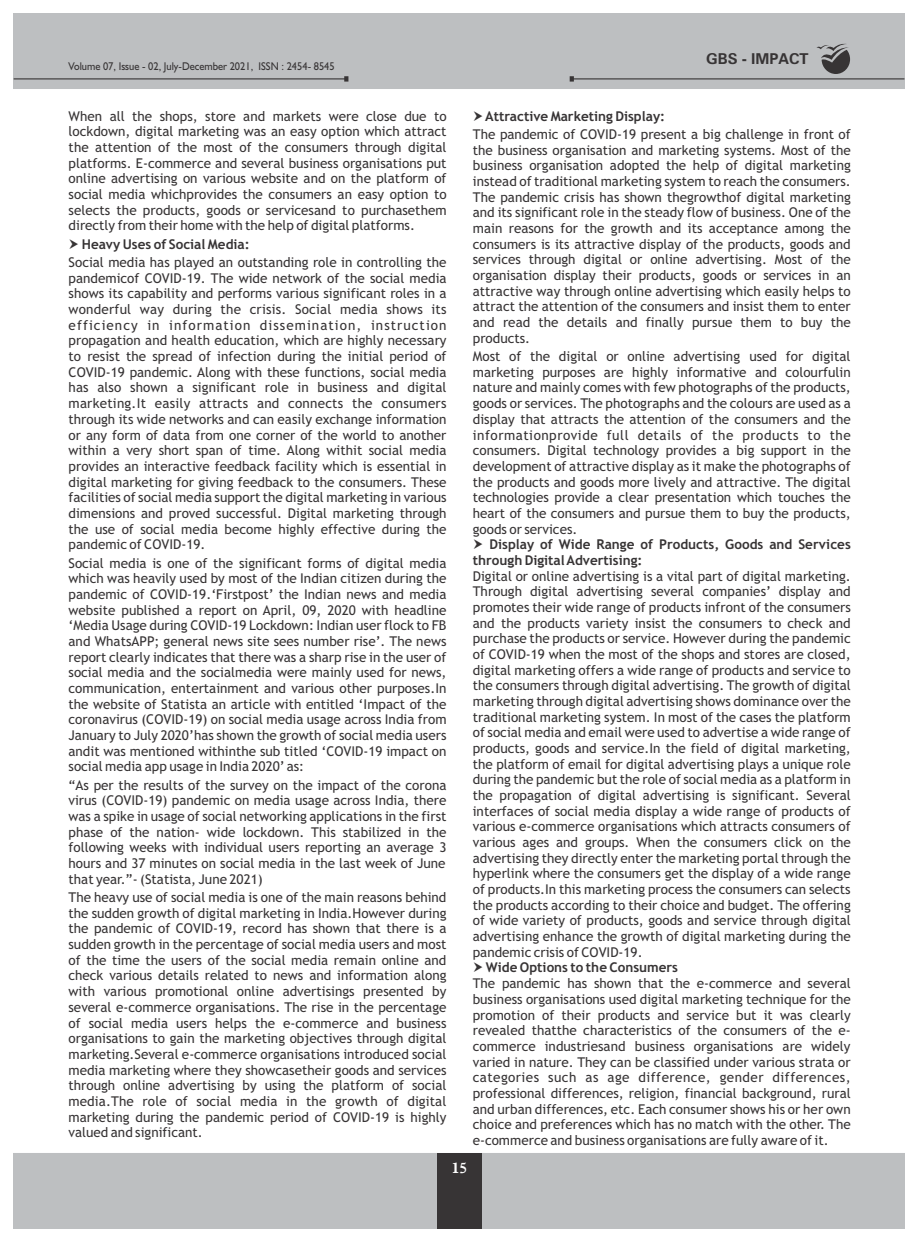
<style>
.page{position:relative;width:918px;height:1242px;background:#fff}
.page>*{position:absolute;margin:0;border:0;box-sizing:border-box;transform-origin:0 0}
.t1{font:700 15px "Zurich BT";color:#373435}
.t2{font:700 15px "Aldine 721 BT";color:#fefefe}
.t3{font:13.5px/15.8px "Trebuchet MS";color:#373435;text-align:justify}
.t4{font:700 13.5px/15.8px "Trebuchet MS";color:#373435}
.t5{font:11.25px "Humanist 521 BT";color:#373435;scale:.92 1}
</style>
<div class="page">
<div style="left:13px;top:1153px;width:892px;height:76px;background:#bdbfc1"></div>
<div style="left:437px;top:1153px;width:44px;height:75px;background:#373435"></div>
<div style="left:13px;top:13px;width:892px;height:76px;background:#bdbfc1"></div>
<svg style="left:14px;top:76px;width:334px;height:6px;background:#a2a3a5"></svg>
<svg style="left:570px;top:43px;width:334px;height:39px;background:#b3b5b7"></svg>
<p class="t5" style="left:69px;top:61px;width:291px">Volume 07, Issue - 02, July-December 2021, ISSN : 2454- 8545</p>
<p class="t3" style="left:69px;top:109px;width:380px">When all the shops, store and markets were close due to lockdown, digital marketing was an easy option which attract the attention of the most of the consumers through digital platforms. E-commerce and several business organisations put online advertising on various website and on the platform of social media whichprovides the consumers an easy option to selects the products, goods or servicesand to purchasethem directly from their home with the help of digital platforms.</p>
<p class="t4" style="left:82px;top:237px;width:169px">Heavy Uses of Social Media:</p>
<p class="t3" style="left:69px;top:256px;width:380px">Social media has played an outstanding role in controlling the pandemicof COVID-19. The wide network of the social media shows its capability and performs various significant roles in a wonderful way during the crisis. Social media shows its efficiency in information dissemination, instruction propagation and health education, which are highly necessary to resist the spread of infection during the initial period of COVID-19 pandemic. Along with these functions, social media has also shown a significant role in business and digital marketing.It easily attracts and connects the consumers through its wide networks and can easily exchange information or any form of data from one corner of the world to another within a very short span of time. Along withit social media provides an interactive feedback facility which is essential in digital marketing for giving feedback to the consumers. These facilities of social media support the digital marketing in various dimensions and proved successful. Digital marketing through the use of social media become highly effective during the pandemic of COVID-19.</p>
<p class="t3" style="left:69px;top:556px;width:380px">Social media is one of the significant forms of digital media which was heavily used by most of the Indian citizen during the pandemic of COVID-19.‘Firstpost’ the Indian news and media website published a report on April, 09, 2020 with headline ‘Media Usage during COVID-19 Lockdown: Indian user flock to FB and WhatsAPP; general news site sees number rise’. The news report clearly indicates that there was a sharp rise in the user of social media and the socialmedia were mainly used for news, communication, entertainment and various other purposes.In the website of Statista an article with entitled ‘Impact of the coronavirus (COVID-19) on social media usage across India from January to July 2020’has shown the growth of social media users andit was mentioned withinthe sub titled ‘COVID-19 impact on social media app usage in India 2020’ as:</p>
<p class="t3" style="left:69px;top:778px;width:380px">“As per the results of the survey on the impact of the corona virus (COVID-19) pandemic on media usage across India, there was a spike in usage of social networking applications in the first phase of the nation- wide lockdown. This stabilized in the following weeks with individual users reporting an average 3 hours and 37 minutes on social media in the last week of June that year.”- (Statista, June 2021)</p>
<p class="t3" style="left:68px;top:891px;width:380px">The heavy use of social media is one of the main reasons behind the sudden growth of digital marketing in India.However during the pandemic of COVID-19, record has shown that there is a sudden growth in the percentage of social media users and most of the time the users of the social media remain online and check various details related to news and information along with various promotional online advertisings presented by several e-commerce organisations. The rise in the percentage of social media users helps the e-commerce and business organisations to gain the marketing objectives through digital marketing.Several e-commerce organisations introduced social media marketing where they showcasetheir goods and services through online advertising by using the platform of social media.The role of social media in the growth of digital marketing during the pandemic period of COVID-19 is highly valued and significant.</p>
<p class="t1" style="left:706px;top:53px;width:104px">GBS - IMPACT</p>
<p class="t4" style="left:485px;top:109px;width:181px">Attractive Marketing Display:</p>
<p class="t3" style="left:473px;top:128px;width:380px">The pandemic of COVID-19 present a big challenge in front of the business organisation and marketing systems. Most of the business organisation adopted the help of digital marketing instead of traditional marketing system to reach the consumers.<br>The pandemic crisis has shown thegrowthof digital marketing and its significant role in the steady flow of business. One of the main reasons for the growth and its acceptance among the consumers is its attractive display of the products, goods and services through digital or online advertising. Most of the organisation display their products, goods or services in an attractive way through online advertising which easily helps to attract the attention of the consumers and insist them to enter and read the details and finally pursue them to buy the products.</p>
<p class="t3" style="left:473px;top:350px;width:380px">Most of the digital or online advertising used for digital marketing purposes are highly informative and colourfulin nature and mainly comes with few photographs of the products, goods or services. The photographs and the colours are used as a display that attracts the attention of the consumers and the informationprovide full details of the products to the consumers. Digital technology provides a big support in the development of attractive display as it make the photographs of the products and goods more lively and attractive. The digital technologies provide a clear presentation which touches the heart of the consumers and pursue them to buy the products, goods or services.</p>
<p class="t4" style="left:473px;top:538px;width:380px;text-indent:17px">Display of Wide Range of Products, Goods and Services through Digital Advertising:</p>
<p class="t3" style="left:473px;top:569px;width:380px">Digital or online advertising is a vital part of digital marketing.<br>Through digital advertising several companies’ display and promotes their wide range of products infront of the consumers and the products variety insist the consumers to check and purchase the products or service. However during the pandemic of COVID-19 when the most of the shops and stores are closed, digital marketing offers a wide range of products and service to the consumers through digital advertising. The growth of digital marketing through digital advertising shows dominance over the traditional marketing system. In most of the cases the platform of social media and email were used to advertise a wide range of products, goods and service.In the field of digital marketing, the platform of email for digital advertising plays a unique role during the pandemic but the role of social media as a platform in the propagation of digital advertising is significant. Several interfaces of social media display a wide range of products of various e-commerce organisations which attracts consumers of various ages and groups. When the consumers click on the advertising they directly enter the marketing portal through the hyperlink where the consumers get the display of a wide range of products.In this marketing process the consumers can selects the products according to their choice and budget. The offering of wide variety of products, goods and service through digital advertising enhance the growth of digital marketing during the pandemic crisis of COVID-19.</p>
<p class="t4" style="left:486px;top:961px;width:194px">Wide Options to the Consumers</p>
<p class="t3" style="left:473px;top:977px;width:380px">The pandemic has shown that the e-commerce and several business organisations used digital marketing technique for the promotion of their products and service but it was clearly revealed thatthe characteristics of the consumers of the e&shy;commerce industriesand business organisations are widely varied in nature. They can be classified under various strata or categories such as age difference, gender differences, professional differences, religion, financial background, rural and urban differences, etc. Each consumer shows his or her own choice and preferences which has no match with the other. The e-commerce and business organisations are fully aware of it.</p>
<p class="t2" style="left:452px;top:1162px;width:16px">15</p>
</div>
